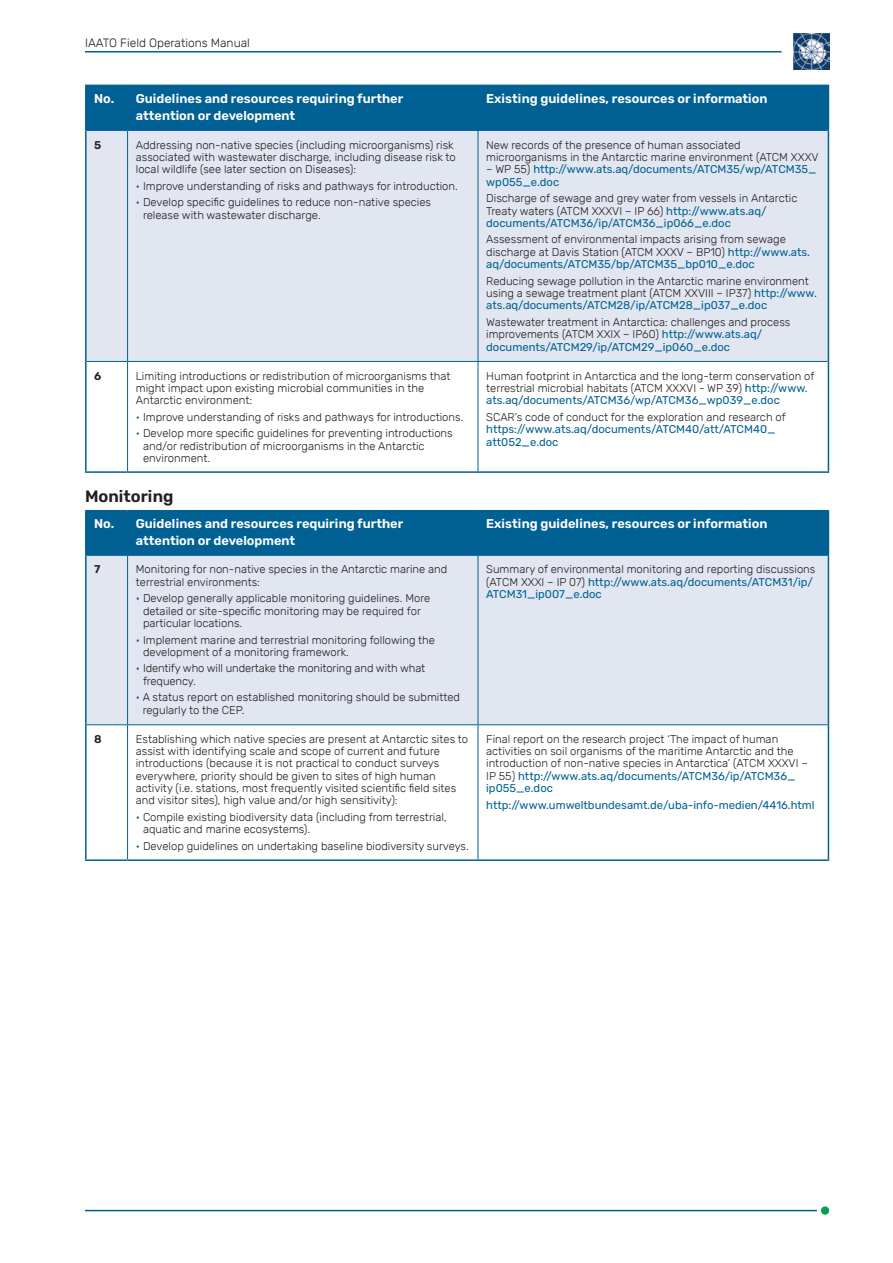
<style>
.page{position:relative;width:893px;height:1263px;background:#fff}
.page>*{position:absolute;margin:0;border:0;box-sizing:border-box;transform-origin:0 0}
.t1{font:600 16.5px "Rubik";color:#231f20}
.t2{font:600 12.75px/16.5px "Rubik";color:#fff}
.t3{font:300 12px "Rubik";color:#231f20}
.t4{font:300 11.25px/12.3px "Rubik";color:#231f20}
.t5{font:11.25px/12.3px "Rubik";color:#016194}
.t6{font:600 11.25px "Rubik";color:#231f20}
.s1{color:#016194}
.s2{font-weight:300;color:#231f20}
.s3{font-weight:400;color:#016194}
</style>
<div class="page">
<hr style="left:85px;top:51px;width:697px;height:2px;background:#016194">
<hr style="left:85px;top:1210px;width:732px;height:1px;background:#016194">
<img style="left:793px;top:34px;width:36px;height:36px">
<div style="left:821px;top:1206px;width:8px;height:9px;background:#099d52;border-radius:50%"></div>
<div style="left:87px;top:86px;width:741px;height:44px;background:#016194"></div>
<div style="left:87px;top:131px;width:741px;height:230px;background:#e1e6f0"></div>
<hr style="left:127px;top:86px;width:1px;height:44px;background:#016194">
<hr style="left:478px;top:86px;width:1px;height:44px;background:#016194">
<hr style="left:127px;top:131px;width:1px;height:230px;background:#016194">
<hr style="left:478px;top:131px;width:1px;height:230px;background:#016194">
<hr style="left:127px;top:362px;width:1px;height:109px;background:#016194">
<hr style="left:478px;top:362px;width:1px;height:109px;background:#016194">
<hr style="left:85px;top:85px;width:43px;height:1px;background:#016194">
<hr style="left:85px;top:86px;width:2px;height:44px;background:#016194">
<hr style="left:128px;top:85px;width:350px;height:1px;background:#016194">
<hr style="left:478px;top:85px;width:351px;height:1px;background:#016194">
<hr style="left:828px;top:86px;width:1px;height:44px;background:#016194">
<hr style="left:87px;top:361px;width:41px;height:1px;background:#016194">
<hr style="left:128px;top:361px;width:350px;height:1px;background:#016194">
<hr style="left:478px;top:361px;width:350px;height:1px;background:#016194">
<hr style="left:85px;top:130px;width:2px;height:231px;background:#016194">
<hr style="left:828px;top:130px;width:1px;height:231px;background:#016194">
<hr style="left:85px;top:361px;width:2px;height:110px;background:#016194">
<hr style="left:828px;top:361px;width:1px;height:110px;background:#016194">
<hr style="left:85px;top:471px;width:43px;height:2px;background:#016194">
<hr style="left:128px;top:471px;width:350px;height:2px;background:#016194">
<hr style="left:478px;top:471px;width:351px;height:2px;background:#016194">
<hr style="left:87px;top:130px;width:41px;height:1px;background:#016194">
<hr style="left:128px;top:130px;width:350px;height:1px;background:#016194">
<hr style="left:478px;top:130px;width:350px;height:1px;background:#016194">
<div style="left:87px;top:511px;width:741px;height:44px;background:#016194"></div>
<div style="left:87px;top:556px;width:741px;height:168px;background:#e1e6f0"></div>
<svg style="left:87px;top:725px;width:741px;height:134px"></svg>
<hr style="left:127px;top:511px;width:1px;height:44px;background:#016194">
<hr style="left:478px;top:511px;width:1px;height:44px;background:#016194">
<hr style="left:127px;top:556px;width:1px;height:168px;background:#016194">
<hr style="left:478px;top:556px;width:1px;height:168px;background:#016194">
<hr style="left:127px;top:725px;width:1px;height:134px;background:#016194">
<hr style="left:478px;top:725px;width:1px;height:134px;background:#016194">
<hr style="left:85px;top:510px;width:43px;height:1px;background:#016194">
<hr style="left:85px;top:511px;width:2px;height:44px;background:#016194">
<hr style="left:128px;top:510px;width:350px;height:1px;background:#016194">
<hr style="left:478px;top:510px;width:351px;height:1px;background:#016194">
<hr style="left:828px;top:511px;width:1px;height:44px;background:#016194">
<hr style="left:87px;top:724px;width:41px;height:1px;background:#016194">
<hr style="left:128px;top:724px;width:350px;height:1px;background:#016194">
<hr style="left:478px;top:724px;width:350px;height:1px;background:#016194">
<hr style="left:85px;top:555px;width:2px;height:170px;background:#016194">
<hr style="left:828px;top:555px;width:1px;height:170px;background:#016194">
<hr style="left:85px;top:725px;width:2px;height:134px;background:#016194">
<hr style="left:828px;top:725px;width:1px;height:134px;background:#016194">
<hr style="left:85px;top:859px;width:43px;height:2px;background:#016194">
<hr style="left:128px;top:859px;width:350px;height:2px;background:#016194">
<hr style="left:478px;top:859px;width:351px;height:2px;background:#016194">
<hr style="left:87px;top:555px;width:41px;height:1px;background:#016194">
<hr style="left:128px;top:555px;width:350px;height:1px;background:#016194">
<hr style="left:478px;top:555px;width:350px;height:1px;background:#016194">
<p class="t3" style="left:85px;top:37px;width:166px">IAATO Field Operations Manual</p>
<p class="t2" style="left:136px;top:91px;width:269px;text-indent:-42px">No. Guidelines and resources requiring further attention or development</p>
<p class="t2" style="left:486px;top:91px;width:283px">Existing guidelines, resources or information</p>
<p class="t6" style="left:94px;top:138px;width:9px">5</p>
<p class="t4" style="left:136px;top:139px;width:321px">Addressing non-native species (including microorganisms) risk associated with wastewater discharge, including disease risk to local wildlife (see later section on Diseases):</p>
<p class="t4" style="left:136px;top:180px;width:324px"><span class="s1">•</span> Improve understanding of risks and pathways for introduction.</p>
<p class="t4" style="left:143px;top:197px;width:290px;text-indent:-7px"><span class="s1">•</span> Develop specific guidelines to reduce non-native species release with wastewater discharge.</p>
<p class="t4" style="left:486px;top:139px;width:334px">New records of the presence of human associated microorganisms in the Antarctic marine environment (ATCM XXXV</p>
<p class="t5" style="left:486px;top:164px;width:332px"><span class="s2">– WP 55)</span> http://www.ats.aq/documents/ATCM35/wp/ATCM35_ wp055_e.doc</p>
<p class="t4" style="left:486px;top:192px;width:313px">Discharge of sewage and grey water from vessels in Antarctic<br>Treaty waters (ATCM XXXVI – IP 66) <span class="s3">http://www.ats.aq/ documents/ATCM36/ip/ATCM36_ip066_e.doc</span></p>
<p class="t4" style="left:486px;top:234px;width:325px">Assessment of environmental impacts arising from sewage discharge at Davis Station (ATCM XXXV – BP10) <span class="s3">http://www.ats. aq/documents/ATCM35/bp/ATCM35_bp010_e.doc</span></p>
<p class="t4" style="left:486px;top:275px;width:332px">Reducing sewage pollution in the Antarctic marine environment using a sewage treatment plant (ATCM XXVIII – IP37) <span class="s3">http://www. ats.aq/documents/ATCM28/ip/ATCM28_ip037_e.doc</span></p>
<p class="t4" style="left:486px;top:316px;width:306px">Wastewater treatment in Antarctica: challenges and process improvements (ATCM XXIX – IP60) <span class="s3">http://www.ats.aq/ documents/ATCM29/ip/ATCM29_ip060_e.doc</span></p>
<p class="t6" style="left:94px;top:369px;width:9px">6</p>
<p class="t4" style="left:136px;top:370px;width:316px">Limiting introductions or redistribution of microorganisms that might impact upon existing microbial communities in the<br>Antarctic environment:</p>
<p class="t4" style="left:136px;top:411px;width:329px"><span class="s1">•</span> Improve understanding of risks and pathways for introductions.</p>
<p class="t4" style="left:143px;top:428px;width:311px;text-indent:-7px"><span class="s1">•</span> Develop more specific guidelines for preventing introductions and/or redistribution of microorganisms in the Antarctic environment.</p>
<h1 class="t1" style="left:85px;top:487px;width:90px">Monitoring</h1>
<p class="t4" style="left:486px;top:370px;width:330px">Human footprint in Antarctica and the long-term conservation of terrestrial microbial habitats (ATCM XXXVI - WP 39) <span class="s3">http://www. ats.aq/documents/ATCM36/wp/ATCM36_wp039_e.doc</span></p>
<p class="t4" style="left:486px;top:411px;width:301px">SCAR’s code of conduct for the exploration and research of</p>
<p class="t5" style="left:486px;top:423px;width:291px">https://www.ats.aq/documents/ATCM40/att/ATCM40_ att052_e.doc</p>
<p class="t2" style="left:136px;top:516px;width:269px;text-indent:-42px">No. Guidelines and resources requiring further attention or development</p>
<p class="t2" style="left:486px;top:516px;width:283px">Existing guidelines, resources or information</p>
<p class="t6" style="left:94px;top:563px;width:8px">7</p>
<p class="t4" style="left:136px;top:564px;width:313px">Monitoring for non-native species in the Antarctic marine and terrestrial environments:</p>
<p class="t4" style="left:143px;top:592px;width:289px;text-indent:-7px"><span class="s1">•</span> Develop generally applicable monitoring guidelines. More detailed or site-specific monitoring may be required for particular locations.</p>
<p class="t4" style="left:143px;top:634px;width:294px;text-indent:-7px"><span class="s1">•</span> Implement marine and terrestrial monitoring following the development of a monitoring framework.</p>
<p class="t4" style="left:143px;top:663px;width:284px;text-indent:-7px"><span class="s1">•</span> Identify who will undertake the monitoring and with what frequency.</p>
<p class="t4" style="left:143px;top:692px;width:319px;text-indent:-7px"><span class="s1">•</span> A status report on established monitoring should be submitted regularly to the CEP.</p>
<p class="t4" style="left:486px;top:564px;width:331px">Summary of environmental monitoring and reporting discussions (ATCM XXXI – IP 07) <span class="s3">http://www.ats.aq/documents/ATCM31/ip/<br>ATCM31_ip007_e.doc</span></p>
<p class="t6" style="left:94px;top:732px;width:9px">8</p>
<p class="t4" style="left:136px;top:733px;width:334px">Establishing which native species are present at Antarctic sites to assist with identifying scale and scope of current and future introductions (because it is not practical to conduct surveys everywhere, priority should be given to sites of high human activity (i.e. stations, most frequently visited scientific field sites and visitor sites), high value and/or high sensitivity):</p>
<p class="t4" style="left:143px;top:811px;width:305px;text-indent:-7px"><span class="s1">•</span> Compile existing biodiversity data (including from terrestrial, aquatic and marine ecosystems).</p>
<p class="t4" style="left:136px;top:840px;width:334px"><span class="s1">•</span> Develop guidelines on undertaking baseline biodiversity surveys.</p>
<p class="t4" style="left:486px;top:733px;width:323px">Final report on the research project ‘The impact of human activities on soil organisms of the maritime Antarctic and the introduction of non-native species in Antarctica’ (ATCM XXXVI – IP 55) <span class="s3">http://www.ats.aq/documents/ATCM36/ip/ATCM36_ ip055_e.doc</span></p>
<p class="t5" style="left:486px;top:799px;width:330px">http://www.umweltbundesamt.de/uba-info-medien/4416.html</p>
</div>
